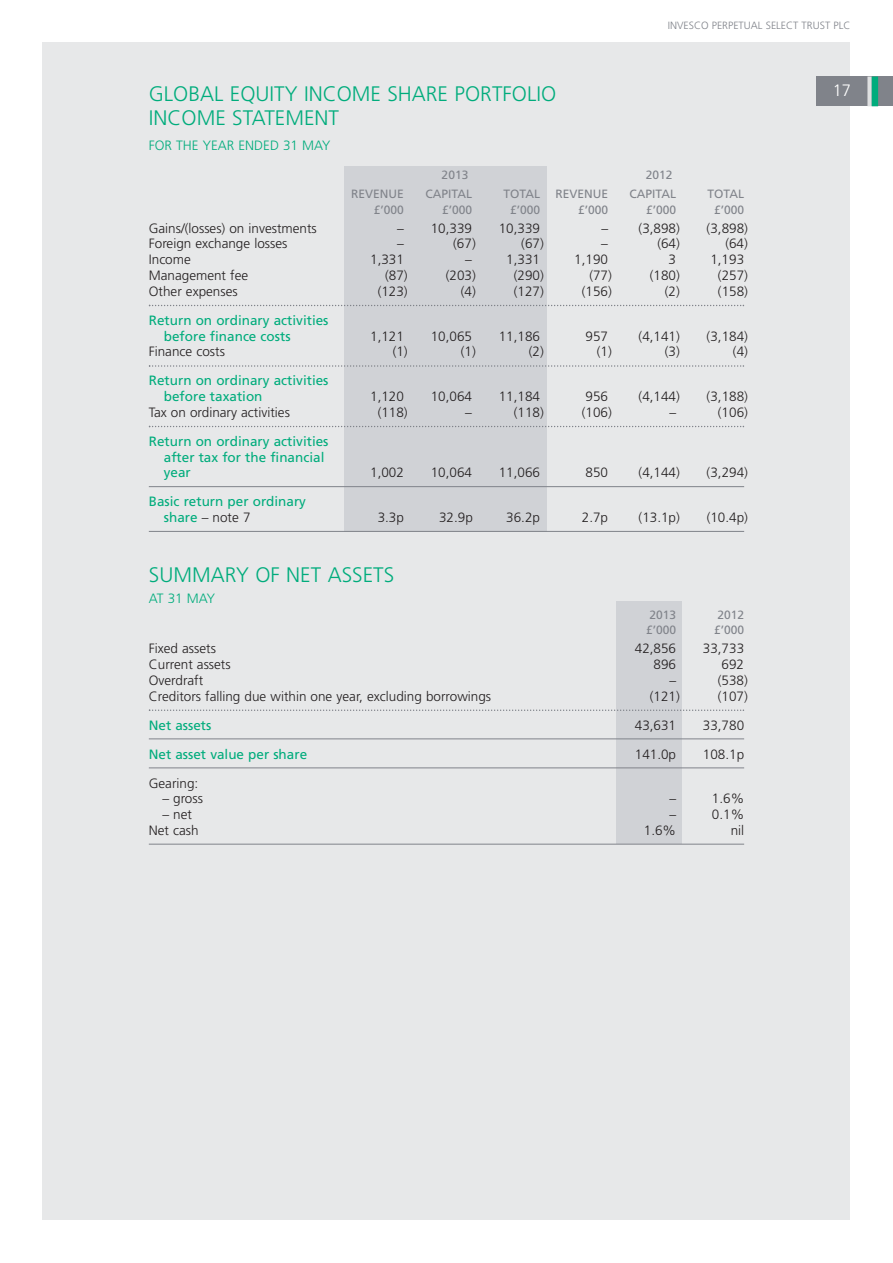
<style>
.page{position:relative;width:893px;height:1263px;background:#fff}
.page>*{position:absolute;margin:0;border:0;box-sizing:border-box;transform-origin:0 0}
.t1{font:300 21px/24px "Frutiger";color:#00ac7c}
.t2{font:300 16.5px "Frutiger";color:#fff}
.t3{font:300 13.5px "Frutiger";color:#231f20}
.t4{font:13.5px/15.8px "Frutiger";color:#00ac7c}
.t5{font:300 13.5px "Frutiger";color:#00ac7c}
.t6{font:12px "Frutiger";color:#80838a}
.t7{font:300 10.5px "Frutiger";color:#80838a}
.s1{font-weight:300;color:#231f20}
</style>
<div class="page">
<div style="left:43px;top:43px;width:807px;height:1177px;background:#e7e8e9"></div>
<div style="left:816px;top:77px;width:77px;height:29px;background:#80838a"></div>
<div style="left:867px;top:77px;width:5px;height:29px;background:#dfe0e1"></div>
<div style="left:872px;top:77px;width:6px;height:29px;background:#00ac7c"></div>
<div style="left:344px;top:166px;width:202px;height:365px;background:#d0d2d6"></div>
<div style="left:617px;top:601px;width:65px;height:243px;background:#d0d2d6"></div>
<svg style="left:149px;top:305px;width:595px;height:1px"></svg>
<svg style="left:149px;top:365px;width:595px;height:2px"></svg>
<svg style="left:149px;top:426px;width:595px;height:1px"></svg>
<hr style="left:149px;top:486px;width:595px;height:1px;background:#80838a">
<hr style="left:149px;top:531px;width:595px;height:1px;background:#80838a">
<svg style="left:149px;top:709px;width:595px;height:2px"></svg>
<hr style="left:149px;top:738px;width:595px;height:1px;background:#80838a">
<hr style="left:149px;top:767px;width:595px;height:1px;background:#80838a">
<hr style="left:149px;top:844px;width:595px;height:1px;background:#80838a">
<p class="t7" style="left:668px;top:21px;width:184px">INVESCO PERPETUAL SELECT TRUST PLC</p>
<p class="t1" style="left:149px;top:83px;width:409px">GLOBAL EQUITY INCOME SHARE PORTFOLIO<br>INCOME STATEMENT</p>
<p class="t5" style="left:149px;top:140px;width:183px">FOR THE YEAR ENDED 31 MAY</p>
<p class="t6" style="left:442px;top:170px;width:28px">2013</p>
<p class="t6" style="left:646px;top:170px;width:28px">2012</p>
<p class="t6" style="left:351px;top:189px;width:54px">REVENUE</p>
<p class="t6" style="left:425px;top:189px;width:48px">CAPITAL</p>
<p class="t6" style="left:503px;top:189px;width:38px">TOTAL</p>
<p class="t6" style="left:555px;top:189px;width:54px">REVENUE</p>
<p class="t6" style="left:629px;top:189px;width:48px">CAPITAL</p>
<p class="t6" style="left:707px;top:189px;width:38px">TOTAL</p>
<p class="t6" style="left:374px;top:205px;width:32px">£’000</p>
<p class="t6" style="left:442px;top:205px;width:32px">£’000</p>
<p class="t6" style="left:510px;top:205px;width:32px">£’000</p>
<p class="t6" style="left:578px;top:205px;width:32px">£’000</p>
<p class="t6" style="left:646px;top:205px;width:32px">£’000</p>
<p class="t6" style="left:714px;top:205px;width:32px">£’000</p>
<p class="t3" style="left:149px;top:223px;width:170px">Gains/(losses) on investments</p>
<p class="t3" style="left:397px;top:223px;width:76px">– 10,339</p>
<p class="t3" style="left:499px;top:223px;width:43px">10,339</p>
<p class="t3" style="left:601px;top:223px;width:80px">– (3,898)</p>
<p class="t3" style="left:707px;top:223px;width:43px">(3,898)</p>
<p class="t3" style="left:149px;top:238px;width:140px">Foreign exchange losses</p>
<p class="t3" style="left:397px;top:238px;width:8px">–</p>
<p class="t3" style="left:453px;top:238px;width:24px">(67)</p>
<p class="t3" style="left:521px;top:238px;width:24px">(67)</p>
<p class="t3" style="left:601px;top:238px;width:8px">–</p>
<p class="t3" style="left:657px;top:238px;width:24px">(64)</p>
<p class="t3" style="left:725px;top:238px;width:24px">(64)</p>
<p class="t3" style="left:149px;top:254px;width:43px">Income</p>
<p class="t3" style="left:370px;top:254px;width:35px">1,331</p>
<p class="t3" style="left:465px;top:254px;width:8px">–</p>
<p class="t3" style="left:506px;top:254px;width:35px">1,331</p>
<p class="t3" style="left:574px;top:254px;width:35px">1,190</p>
<p class="t3" style="left:669px;top:254px;width:9px">3</p>
<p class="t3" style="left:710px;top:254px;width:35px">1,193</p>
<p class="t3" style="left:149px;top:270px;width:101px">Management fee</p>
<p class="t3" style="left:385px;top:270px;width:24px">(87)</p>
<p class="t3" style="left:446px;top:270px;width:32px">(203)</p>
<p class="t3" style="left:514px;top:270px;width:32px">(290)</p>
<p class="t3" style="left:589px;top:270px;width:24px">(77)</p>
<p class="t3" style="left:650px;top:270px;width:32px">(180)</p>
<p class="t3" style="left:718px;top:270px;width:32px">(257)</p>
<p class="t3" style="left:149px;top:286px;width:90px">Other expenses</p>
<p class="t3" style="left:378px;top:286px;width:32px">(123)</p>
<p class="t3" style="left:461px;top:286px;width:17px">(4)</p>
<p class="t3" style="left:514px;top:286px;width:32px">(127)</p>
<p class="t3" style="left:582px;top:286px;width:32px">(156)</p>
<p class="t3" style="left:665px;top:286px;width:17px">(2)</p>
<p class="t3" style="left:718px;top:286px;width:32px">(158)</p>
<p class="t4" style="left:164px;top:313px;width:166px;text-indent:-15px">Return on ordinary activities before finance costs</p>
<p class="t3" style="left:370px;top:330px;width:35px">1,121</p>
<p class="t3" style="left:431px;top:330px;width:43px">10,065</p>
<p class="t3" style="left:499px;top:330px;width:43px">11,186</p>
<p class="t3" style="left:586px;top:330px;width:24px">957</p>
<p class="t3" style="left:639px;top:330px;width:43px">(4,141)</p>
<p class="t3" style="left:707px;top:330px;width:43px">(3,184)</p>
<p class="t3" style="left:149px;top:346px;width:78px">Finance costs</p>
<p class="t3" style="left:393px;top:346px;width:17px">(1)</p>
<p class="t3" style="left:461px;top:346px;width:17px">(1)</p>
<p class="t3" style="left:529px;top:346px;width:17px">(2)</p>
<p class="t3" style="left:597px;top:346px;width:17px">(1)</p>
<p class="t3" style="left:665px;top:346px;width:17px">(3)</p>
<p class="t3" style="left:733px;top:346px;width:17px">(4)</p>
<p class="t4" style="left:164px;top:374px;width:166px;text-indent:-15px">Return on ordinary activities before taxation</p>
<p class="t3" style="left:370px;top:391px;width:35px">1,120</p>
<p class="t3" style="left:431px;top:391px;width:43px">10,064</p>
<p class="t3" style="left:499px;top:391px;width:43px">11,184</p>
<p class="t3" style="left:586px;top:391px;width:24px">956</p>
<p class="t3" style="left:639px;top:391px;width:43px">(4,144)</p>
<p class="t3" style="left:707px;top:391px;width:43px">(3,188)</p>
<p class="t3" style="left:149px;top:407px;width:143px">Tax on ordinary activities</p>
<p class="t3" style="left:378px;top:407px;width:32px">(118)</p>
<p class="t3" style="left:465px;top:407px;width:8px">–</p>
<p class="t3" style="left:514px;top:407px;width:32px">(118)</p>
<p class="t3" style="left:582px;top:407px;width:32px">(106)</p>
<p class="t3" style="left:669px;top:407px;width:8px">–</p>
<p class="t3" style="left:718px;top:407px;width:32px">(106)</p>
<p class="t4" style="left:164px;top:434px;width:166px;text-indent:-15px">Return on ordinary activities after tax for the financial year</p>
<p class="t3" style="left:370px;top:467px;width:35px">1,002</p>
<p class="t3" style="left:431px;top:467px;width:43px">10,064</p>
<p class="t3" style="left:499px;top:467px;width:43px">11,066</p>
<p class="t3" style="left:586px;top:467px;width:24px">850</p>
<p class="t3" style="left:639px;top:467px;width:43px">(4,144)</p>
<p class="t3" style="left:707px;top:467px;width:43px">(3,294)</p>
<p class="t4" style="left:164px;top:495px;width:144px;text-indent:-15px">Basic return per ordinary share <span class="s1">– note 7</span></p>
<p class="t3" style="left:378px;top:512px;width:28px">3.3p</p>
<p class="t3" style="left:439px;top:512px;width:35px">32.9p</p>
<p class="t3" style="left:506px;top:512px;width:35px">36.2p</p>
<p class="t3" style="left:582px;top:512px;width:28px">2.7p</p>
<p class="t3" style="left:639px;top:512px;width:43px">(13.1p)</p>
<p class="t3" style="left:707px;top:512px;width:43px">(10.4p)</p>
<p class="t1" style="left:149px;top:564px;width:247px">SUMMARY OF NET ASSETS</p>
<p class="t5" style="left:149px;top:593px;width:68px">AT 31 MAY</p>
<p class="t6" style="left:649px;top:609px;width:28px">2013</p>
<p class="t6" style="left:717px;top:609px;width:28px">2012</p>
<p class="t6" style="left:646px;top:625px;width:32px">£’000</p>
<p class="t6" style="left:714px;top:625px;width:32px">£’000</p>
<p class="t3" style="left:149px;top:643px;width:69px">Fixed assets</p>
<p class="t3" style="left:635px;top:643px;width:43px">42,856</p>
<p class="t3" style="left:703px;top:643px;width:43px">33,733</p>
<p class="t3" style="left:149px;top:659px;width:83px">Current assets</p>
<p class="t3" style="left:654px;top:659px;width:24px">896</p>
<p class="t3" style="left:722px;top:659px;width:24px">692</p>
<p class="t3" style="left:149px;top:675px;width:56px">Overdraft</p>
<p class="t3" style="left:669px;top:675px;width:8px">–</p>
<p class="t3" style="left:718px;top:675px;width:32px">(538)</p>
<p class="t3" style="left:149px;top:690px;width:344px">Creditors falling due within one year, excluding borrowings</p>
<p class="t3" style="left:650px;top:690px;width:32px">(121)</p>
<p class="t3" style="left:718px;top:690px;width:32px">(107)</p>
<p class="t4" style="left:149px;top:718px;width:64px">Net assets</p>
<p class="t3" style="left:635px;top:719px;width:43px">43,631</p>
<p class="t3" style="left:703px;top:719px;width:43px">33,780</p>
<p class="t4" style="left:149px;top:747px;width:160px">Net asset value per share</p>
<p class="t3" style="left:635px;top:748px;width:43px">141.0p</p>
<p class="t3" style="left:703px;top:748px;width:43px">108.1p</p>
<p class="t3" style="left:149px;top:777px;width:51px">Gearing:</p>
<p class="t3" style="left:162px;top:793px;width:42px">– gross</p>
<p class="t3" style="left:669px;top:793px;width:8px">–</p>
<p class="t3" style="left:712px;top:793px;width:34px">1.6%</p>
<p class="t3" style="left:162px;top:809px;width:31px">– net</p>
<p class="t3" style="left:669px;top:809px;width:8px">–</p>
<p class="t3" style="left:712px;top:809px;width:34px">0.1%</p>
<p class="t3" style="left:149px;top:825px;width:51px">Net cash</p>
<p class="t3" style="left:644px;top:825px;width:34px">1.6%</p>
<p class="t3" style="left:731px;top:825px;width:15px">nil</p>
<p class="t2" style="left:833px;top:83px;width:20px">17</p>
</div>
